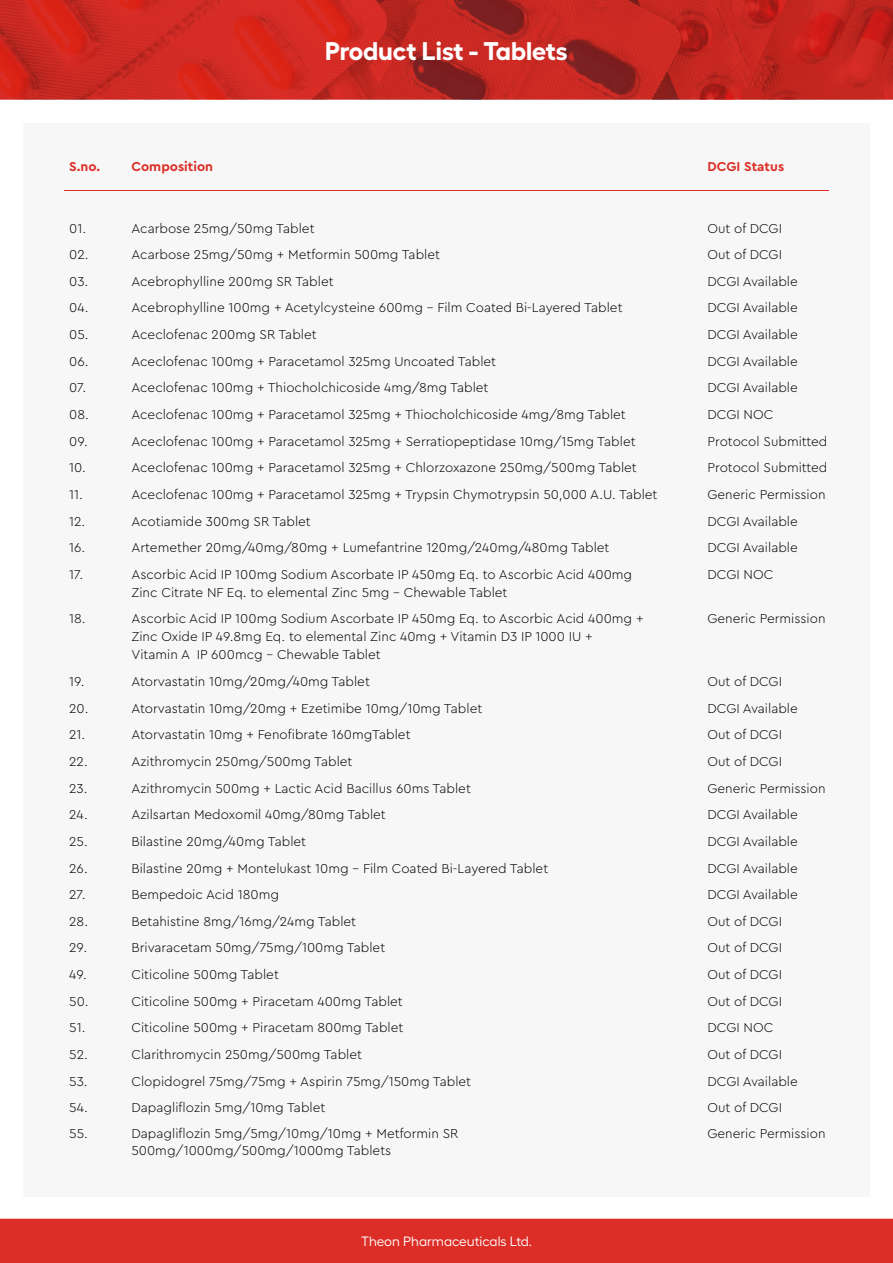
<style>
.page{position:relative;width:893px;height:1263px;background:#fff}
.page>*{position:absolute;margin:0;border:0;box-sizing:border-box;transform-origin:0 0}
.t1{font:700 25.5px "Hellix";color:#fff}
.t2{font:300 13.5px/18px "Cera Pro";color:#000}
.t3{font:700 13.5px "Cera Pro";color:#dc2e27}
.t4{font:13.5px "Hellix";color:#fff}
</style>
<div class="page">
<div style="left:23px;top:123px;width:846px;height:1073px;background:#f7f7f7"></div>
<img style="left:0;top:0;width:893px;height:100px">
<div style="left:0;top:1219px;width:893px;height:44px;background:#dc2e27"></div>
<hr style="left:64px;top:190px;width:764px;height:1px;background:#dc2e27">
<h1 class="t1" style="left:325px;top:30px;width:244px">Product List - Tablets</h1>
<p class="t3" style="left:69px;top:158px;width:33px">S.no.</p>
<p class="t3" style="left:131px;top:158px;width:83px">Composition</p>
<p class="t3" style="left:707px;top:158px;width:78px">DCGI Status</p>
<p class="t2" style="left:69px;top:218px;width:18px">01.</p>
<p class="t2" style="left:131px;top:218px;width:185px">Acarbose 25mg/50mg Tablet</p>
<p class="t2" style="left:707px;top:218px;width:76px">Out of DCGI</p>
<p class="t2" style="left:69px;top:245px;width:21px">02.</p>
<p class="t2" style="left:131px;top:245px;width:310px">Acarbose 25mg/50mg + Metformin 500mg Tablet</p>
<p class="t2" style="left:707px;top:245px;width:76px">Out of DCGI</p>
<p class="t2" style="left:69px;top:272px;width:21px">03.</p>
<p class="t2" style="left:131px;top:272px;width:204px">Acebrophylline 200mg SR Tablet</p>
<p class="t2" style="left:707px;top:272px;width:92px">DCGI Available</p>
<p class="t2" style="left:69px;top:298px;width:21px">04.</p>
<p class="t2" style="left:131px;top:298px;width:493px">Acebrophylline 100mg + Acetylcysteine 600mg – Film Coated Bi-Layered Tablet</p>
<p class="t2" style="left:69px;top:325px;width:21px">05.</p>
<p class="t2" style="left:131px;top:325px;width:187px">Aceclofenac 200mg SR Tablet</p>
<p class="t2" style="left:69px;top:352px;width:21px">06.</p>
<p class="t2" style="left:131px;top:352px;width:366px">Aceclofenac 100mg + Paracetamol 325mg Uncoated Tablet</p>
<p class="t2" style="left:69px;top:378px;width:19px">07.</p>
<p class="t2" style="left:131px;top:378px;width:358px">Aceclofenac 100mg + Thiocholchicoside 4mg/8mg Tablet</p>
<p class="t2" style="left:707px;top:378px;width:92px">DCGI Available</p>
<p class="t2" style="left:707px;top:298px;width:92px">DCGI Available</p>
<p class="t2" style="left:707px;top:325px;width:92px">DCGI Available</p>
<p class="t2" style="left:707px;top:352px;width:92px">DCGI Available</p>
<p class="t2" style="left:69px;top:405px;width:21px">08.</p>
<p class="t2" style="left:131px;top:405px;width:496px">Aceclofenac 100mg + Paracetamol 325mg + Thiocholchicoside 4mg/8mg Tablet</p>
<p class="t2" style="left:707px;top:405px;width:67px">DCGI NOC</p>
<p class="t2" style="left:69px;top:432px;width:20px">09.</p>
<p class="t2" style="left:131px;top:432px;width:506px">Aceclofenac 100mg + Paracetamol 325mg + Serratiopeptidase 10mg/15mg Tablet</p>
<p class="t2" style="left:707px;top:432px;width:121px">Protocol Submitted</p>
<p class="t2" style="left:69px;top:458px;width:18px">10.</p>
<p class="t2" style="left:131px;top:458px;width:507px">Aceclofenac 100mg + Paracetamol 325mg + Chlorzoxazone 250mg/500mg Tablet</p>
<p class="t2" style="left:707px;top:458px;width:121px">Protocol Submitted</p>
<p class="t2" style="left:69px;top:485px;width:15px">11.</p>
<p class="t2" style="left:131px;top:485px;width:527px">Aceclofenac 100mg + Paracetamol 325mg + Trypsin Chymotrypsin 50,000 A.U. Tablet</p>
<p class="t2" style="left:707px;top:485px;width:120px">Generic Permission</p>
<p class="t2" style="left:69px;top:511px;width:18px">12.</p>
<p class="t2" style="left:131px;top:511px;width:181px">Acotiamide 300mg SR Tablet</p>
<p class="t2" style="left:707px;top:511px;width:92px">DCGI Available</p>
<p class="t2" style="left:69px;top:538px;width:18px">16.</p>
<p class="t2" style="left:131px;top:538px;width:479px">Artemether 20mg/40mg/80mg + Lumefantrine 120mg/240mg/480mg Tablet</p>
<p class="t2" style="left:707px;top:538px;width:92px">DCGI Available</p>
<p class="t2" style="left:69px;top:565px;width:16px">17.</p>
<p class="t2" style="left:131px;top:565px;width:502px">Ascorbic Acid IP 100mg Sodium Ascorbate IP 450mg Eq. to Ascorbic Acid 400mg<br>Zinc Citrate NF Eq. to elemental Zinc 5mg – Chewable Tablet</p>
<p class="t2" style="left:707px;top:565px;width:67px">DCGI NOC</p>
<p class="t2" style="left:69px;top:608px;width:18px">18.</p>
<p class="t2" style="left:707px;top:608px;width:120px">Generic Permission</p>
<p class="t2" style="left:131px;top:609px;width:514px">Ascorbic Acid IP 100mg Sodium Ascorbate IP 450mg Eq. to Ascorbic Acid 400mg +<br>Zinc Oxide IP 49.8mg Eq. to elemental Zinc 40mg + Vitamin D3 IP 1000 IU +<br>Vitamin A IP 600mcg – Chewable Tablet</p>
<p class="t2" style="left:69px;top:672px;width:17px">19.</p>
<p class="t2" style="left:131px;top:672px;width:240px">Atorvastatin 10mg/20mg/40mg Tablet</p>
<p class="t2" style="left:707px;top:672px;width:76px">Out of DCGI</p>
<p class="t2" style="left:69px;top:699px;width:21px">20.</p>
<p class="t2" style="left:131px;top:699px;width:352px">Atorvastatin 10mg/20mg + Ezetimibe 10mg/10mg Tablet</p>
<p class="t2" style="left:707px;top:699px;width:92px">DCGI Available</p>
<p class="t2" style="left:69px;top:725px;width:18px">21.</p>
<p class="t2" style="left:131px;top:725px;width:281px">Atorvastatin 10mg + Fenofibrate 160mgTablet</p>
<p class="t2" style="left:707px;top:725px;width:76px">Out of DCGI</p>
<p class="t2" style="left:69px;top:752px;width:20px">22.</p>
<p class="t2" style="left:131px;top:752px;width:222px">Azithromycin 250mg/500mg Tablet</p>
<p class="t2" style="left:707px;top:752px;width:76px">Out of DCGI</p>
<p class="t2" style="left:69px;top:778px;width:20px">23.</p>
<p class="t2" style="left:131px;top:778px;width:341px">Azithromycin 500mg + Lactic Acid Bacillus 60ms Tablet</p>
<p class="t2" style="left:707px;top:778px;width:120px">Generic Permission</p>
<p class="t2" style="left:69px;top:805px;width:20px">24.</p>
<p class="t2" style="left:131px;top:805px;width:256px">Azilsartan Medoxomil 40mg/80mg Tablet</p>
<p class="t2" style="left:707px;top:805px;width:92px">DCGI Available</p>
<p class="t2" style="left:69px;top:832px;width:20px">25.</p>
<p class="t2" style="left:131px;top:832px;width:176px">Bilastine 20mg/40mg Tablet</p>
<p class="t2" style="left:707px;top:832px;width:92px">DCGI Available</p>
<p class="t2" style="left:69px;top:858px;width:20px">26.</p>
<p class="t2" style="left:131px;top:858px;width:418px">Bilastine 20mg + Montelukast 10mg – Film Coated Bi-Layered Tablet</p>
<p class="t2" style="left:707px;top:858px;width:92px">DCGI Available</p>
<p class="t2" style="left:69px;top:885px;width:18px">27.</p>
<p class="t2" style="left:131px;top:885px;width:149px">Bempedoic Acid 180mg</p>
<p class="t2" style="left:707px;top:885px;width:92px">DCGI Available</p>
<p class="t2" style="left:69px;top:912px;width:20px">28.</p>
<p class="t2" style="left:131px;top:912px;width:226px">Betahistine 8mg/16mg/24mg Tablet</p>
<p class="t2" style="left:707px;top:912px;width:76px">Out of DCGI</p>
<p class="t2" style="left:69px;top:938px;width:19px">29.</p>
<p class="t2" style="left:131px;top:938px;width:255px">Brivaracetam 50mg/75mg/100mg Tablet</p>
<p class="t2" style="left:707px;top:938px;width:76px">Out of DCGI</p>
<p class="t2" style="left:69px;top:965px;width:19px">49.</p>
<p class="t2" style="left:131px;top:965px;width:149px">Citicoline 500mg Tablet</p>
<p class="t2" style="left:707px;top:965px;width:76px">Out of DCGI</p>
<p class="t2" style="left:69px;top:992px;width:21px">50.</p>
<p class="t2" style="left:131px;top:992px;width:273px">Citicoline 500mg + Piracetam 400mg Tablet</p>
<p class="t2" style="left:707px;top:992px;width:76px">Out of DCGI</p>
<p class="t2" style="left:69px;top:1018px;width:18px">51.</p>
<p class="t2" style="left:131px;top:1018px;width:273px">Citicoline 500mg + Piracetam 800mg Tablet</p>
<p class="t2" style="left:707px;top:1018px;width:67px">DCGI NOC</p>
<p class="t2" style="left:69px;top:1045px;width:20px">52.</p>
<p class="t2" style="left:131px;top:1045px;width:232px">Clarithromycin 250mg/500mg Tablet</p>
<p class="t2" style="left:707px;top:1045px;width:76px">Out of DCGI</p>
<p class="t2" style="left:69px;top:1071px;width:20px">53.</p>
<p class="t2" style="left:131px;top:1071px;width:341px">Clopidogrel 75mg/75mg + Aspirin 75mg/150mg Tablet</p>
<p class="t2" style="left:707px;top:1071px;width:92px">DCGI Available</p>
<p class="t2" style="left:69px;top:1098px;width:20px">54.</p>
<p class="t2" style="left:131px;top:1098px;width:195px">Dapagliflozin 5mg/10mg Tablet</p>
<p class="t2" style="left:707px;top:1098px;width:76px">Out of DCGI</p>
<p class="t2" style="left:69px;top:1124px;width:20px">55.</p>
<p class="t2" style="left:707px;top:1124px;width:120px">Generic Permission</p>
<p class="t2" style="left:131px;top:1125px;width:328px;line-height:16.2px">Dapagliflozin 5mg/5mg/10mg/10mg + Metformin SR<br>500mg/1000mg/500mg/1000mg Tablets</p>
<p class="t4" style="left:361px;top:1231px;width:172px">Theon Pharmaceuticals Ltd.</p>
</div>
